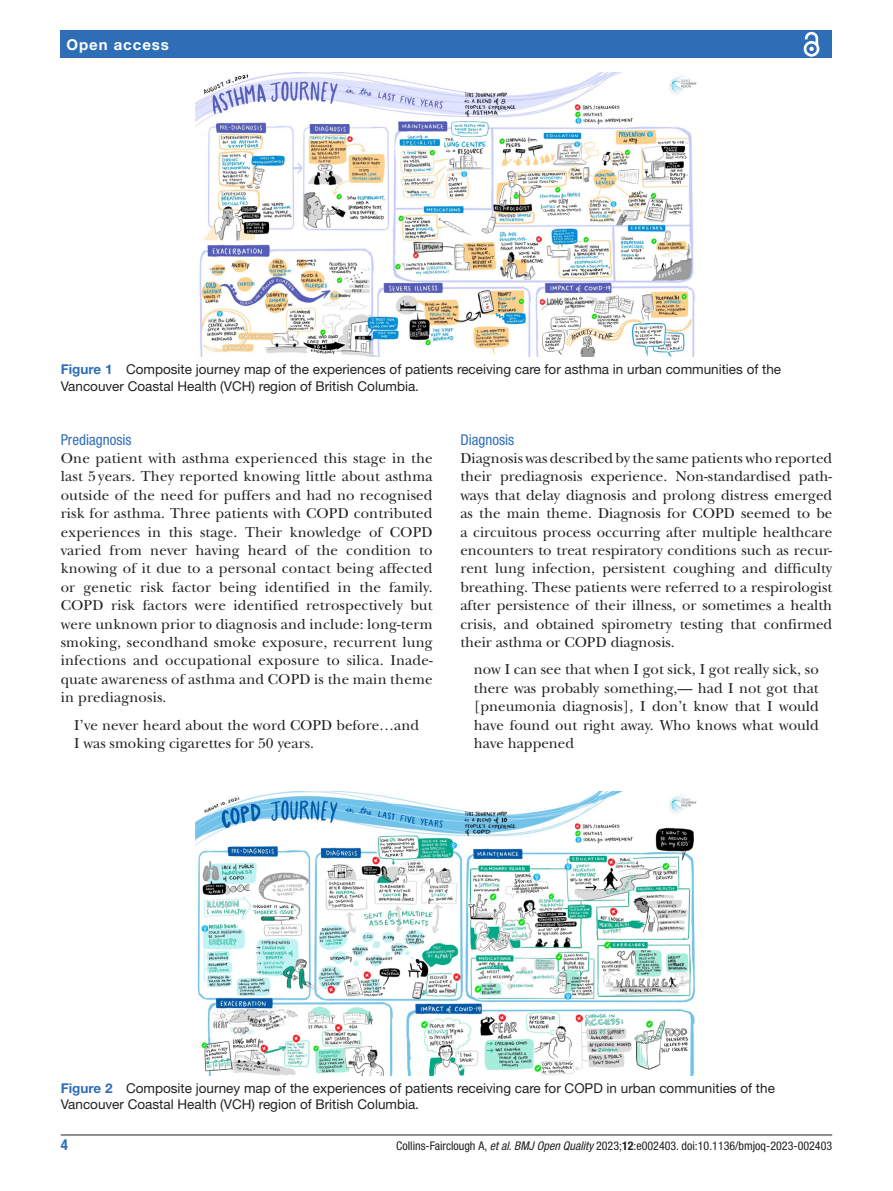
<style>
.page{position:relative;width:893px;height:1191px;background:#fff}
.page>*{position:absolute;margin:0;border:0;box-sizing:border-box;transform-origin:0 0}
.t1{font:15px/18.5px "New Baskerville";color:#231f20;text-align:justify}
.t2{font:condensed 15px "Helvetica Neue LT Std";color:#2e6eb7}
.t3{font:700 15px "Helvetica Neue LT Std";letter-spacing:.065em;color:#fff}
.t4{font:700 condensed 15px "Helvetica Neue LT Std";color:#2e6eb7}
.t5{font:13.5px/16.2px "Helvetica Neue LT Std";color:#231f20}
.t6{font:condensed 12px "Helvetica Neue LT Std";color:#231f20}
.s1{font-weight:700;color:#2e6eb7}
.s2{font-style:italic}
.s3{font-weight:700}
</style>
<div class="page">
<hr style="left:61px;top:1134px;width:771px;height:1px;background:#231f20">
<div style="left:61px;top:31px;width:771px;height:27px;background:#2e6eb7"></div>
<svg style="left:803px;top:31px;width:17px;height:26px"></svg>
<img style="left:196px;top:73px;width:501px;height:284px">
<img style="left:196px;top:791px;width:501px;height:284px">
<p class="t3" style="left:66px;top:35px;width:104px">Open access</p>
<p class="t5" style="left:61px;top:361px;width:722px"><span class="s1">Figure 1</span> Composite journey map of the experiences of patients receiving care for asthma in urban communities of the<br>Vancouver Coastal Health (VCH) region of British Columbia.</p>
<p class="t2" style="left:61px;top:430px;width:72px">Prediagnosis</p>
<p class="t1" style="left:61px;top:449px;width:373px">One patient with asthma experienced this stage in the last 5 years. They reported knowing little about asthma outside of the need for puffers and had no recognised risk for asthma. Three patients with COPD contributed experiences in this stage. Their knowledge of COPD varied from never having heard of the condition to knowing of it due to a personal contact being affected or genetic risk factor being identified in the family.<br>COPD risk factors were identified retrospectively but were unknown prior to diagnosis and include: long-term smoking, secondhand smoke exposure, recurrent lung infections and occupational exposure to silica. Inade&shy;quate awareness of asthma and COPD is the main theme in prediagnosis.</p>
<p class="t1" style="left:74px;top:715px;width:346px">I’ve never heard about the word COPD before…and<br>I was smoking cigarettes for 50 years.</p>
<p class="t2" style="left:460px;top:430px;width:56px">Diagnosis</p>
<p class="t1" style="left:460px;top:449px;width:373px">Diagnosis was described by the same patients who reported their prediagnosis experience. Non-standardised path&shy;ways that delay diagnosis and prolong distress emerged as the main theme. Diagnosis for COPD seemed to be a circuitous process occurring after multiple healthcare encounters to treat respiratory conditions such as recur&shy;rent lung infection, persistent coughing and difficulty breathing. These patients were referred to a respirologist after persistence of their illness, or sometimes a health crisis, and obtained spirometry testing that confirmed their asthma or COPD diagnosis.</p>
<p class="t1" style="left:474px;top:660px;width:346px">now I can see that when I got sick, I got really sick, so there was probably something,— had I not got that [pneumonia diagnosis], I don’t know that I would have found out right away. Who knows what would have happened</p>
<p class="t5" style="left:61px;top:1080px;width:716px"><span class="s1">Figure 2</span> Composite journey map of the experiences of patients receiving care for COPD in urban communities of the<br>Vancouver Coastal Health (VCH) region of British Columbia.</p>
<p class="t4" style="left:61px;top:1135px;width:9px">4</p>
<p class="t6" style="left:396px;top:1138px;width:437px">Collins-Fairclough A, <span class="s2">et al</span>. <span class="s2">BMJ Open Quality</span> 2023;<span class="s3">12</span>:e002403. doi:10.1136/bmjoq-2023-002403</p>
</div>
